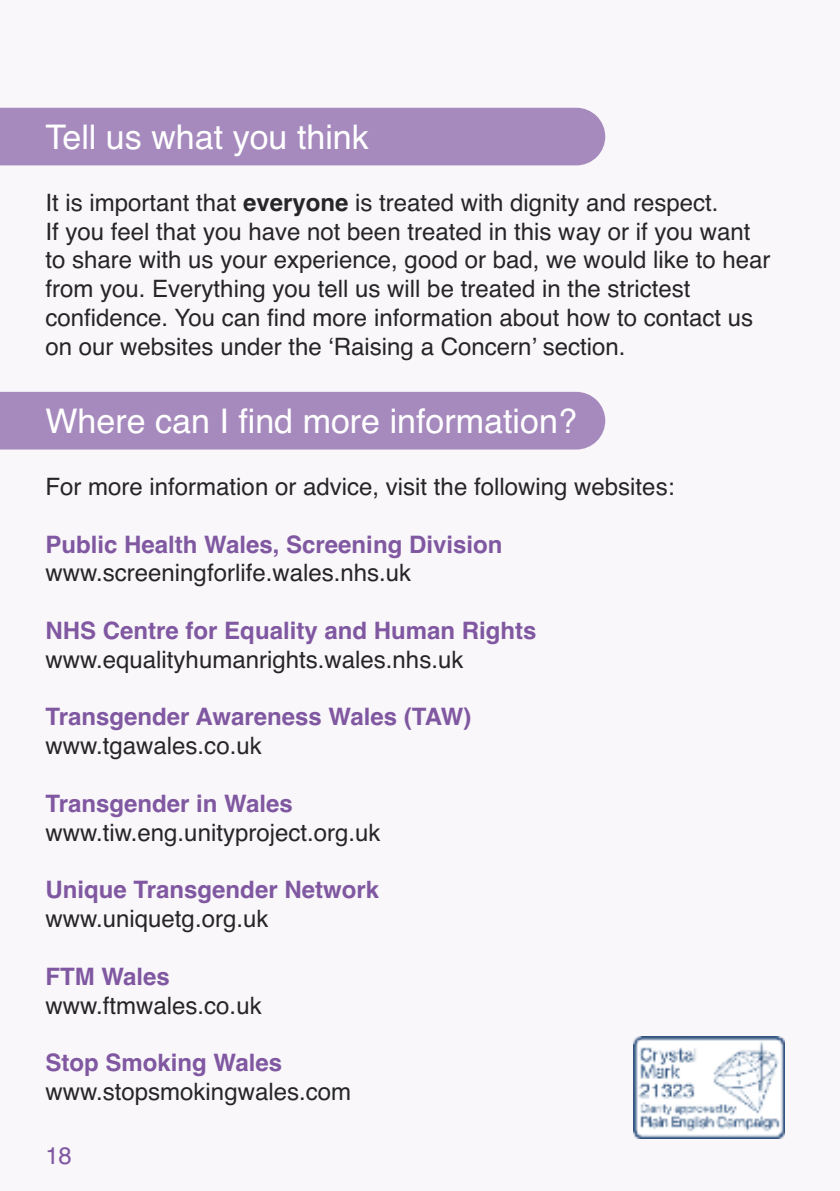
<style>
.page{position:relative;width:840px;height:1191px;background:#fff}
.page>*{position:absolute;margin:0;border:0;box-sizing:border-box;transform-origin:0 0}
.t1{font:34px "Helvetica";color:#fff}
.t2{font:24px/28.8px "Helvetica";color:#272627}
.t3{font:700 24px "Helvetica";color:#8058a1}
.t4{font:24px "Helvetica";color:#8058a1}
.s1{font-weight:700}
</style>
<div class="page">
<div style="left:0;top:0;width:839px;height:1191px;background:#f9f7fa"></div>
<div style="left:0;top:108px;width:605px;height:57px;background:#a68abd"></div>
<div style="left:0;top:392px;width:605px;height:57px;background:#a68abd"></div>
<img style="left:633px;top:1036px;width:150px;height:102px">
<h1 class="t1" style="left:45px;top:117px;width:325px">Tell us what you think</h1>
<p class="t2" style="left:45px;top:188px;width:726px">It is important that <span class="s1">everyone</span> is treated with dignity and respect.<br>If you feel that you have not been treated in this way or if you want to share with us your experience, good or bad, we would like to hear from you. Everything you tell us will be treated in the strictest confidence. You can find more information about how to contact us on our websites under the ‘Raising a Concern’ section.</p>
<h1 class="t1" style="left:45px;top:401px;width:533px">Where can I find more information?</h1>
<p class="t2" style="left:45px;top:472px;width:630px">For more information or advice, visit the following websites:</p>
<p class="t3" style="left:45px;top:530px;width:458px">Public Health Wales, Screening Division</p>
<p class="t2" style="left:45px;top:558px;width:367px">www.screeningforlife.wales.nhs.uk</p>
<p class="t3" style="left:45px;top:616px;width:492px">NHS Centre for Equality and Human Rights</p>
<p class="t2" style="left:45px;top:645px;width:419px">www.equalityhumanrights.wales.nhs.uk</p>
<p class="t3" style="left:45px;top:703px;width:427px">Transgender Awareness Wales (TAW)</p>
<p class="t2" style="left:45px;top:731px;width:218px">www.tgawales.co.uk</p>
<p class="t3" style="left:45px;top:789px;width:249px">Transgender in Wales</p>
<p class="t2" style="left:45px;top:818px;width:336px">www.tiw.eng.unityproject.org.uk</p>
<p class="t3" style="left:45px;top:876px;width:335px">Unique Transgender Network</p>
<p class="t2" style="left:45px;top:904px;width:224px">www.uniquetg.org.uk</p>
<p class="t3" style="left:45px;top:962px;width:126px">FTM Wales</p>
<p class="t2" style="left:45px;top:990px;width:218px">www.ftmwales.co.uk</p>
<p class="t3" style="left:45px;top:1048px;width:238px">Stop Smoking Wales</p>
<p class="t2" style="left:45px;top:1077px;width:307px">www.stopsmokingwales.com</p>
<p class="t4" style="left:45px;top:1141px;width:28px">18</p>
</div>
